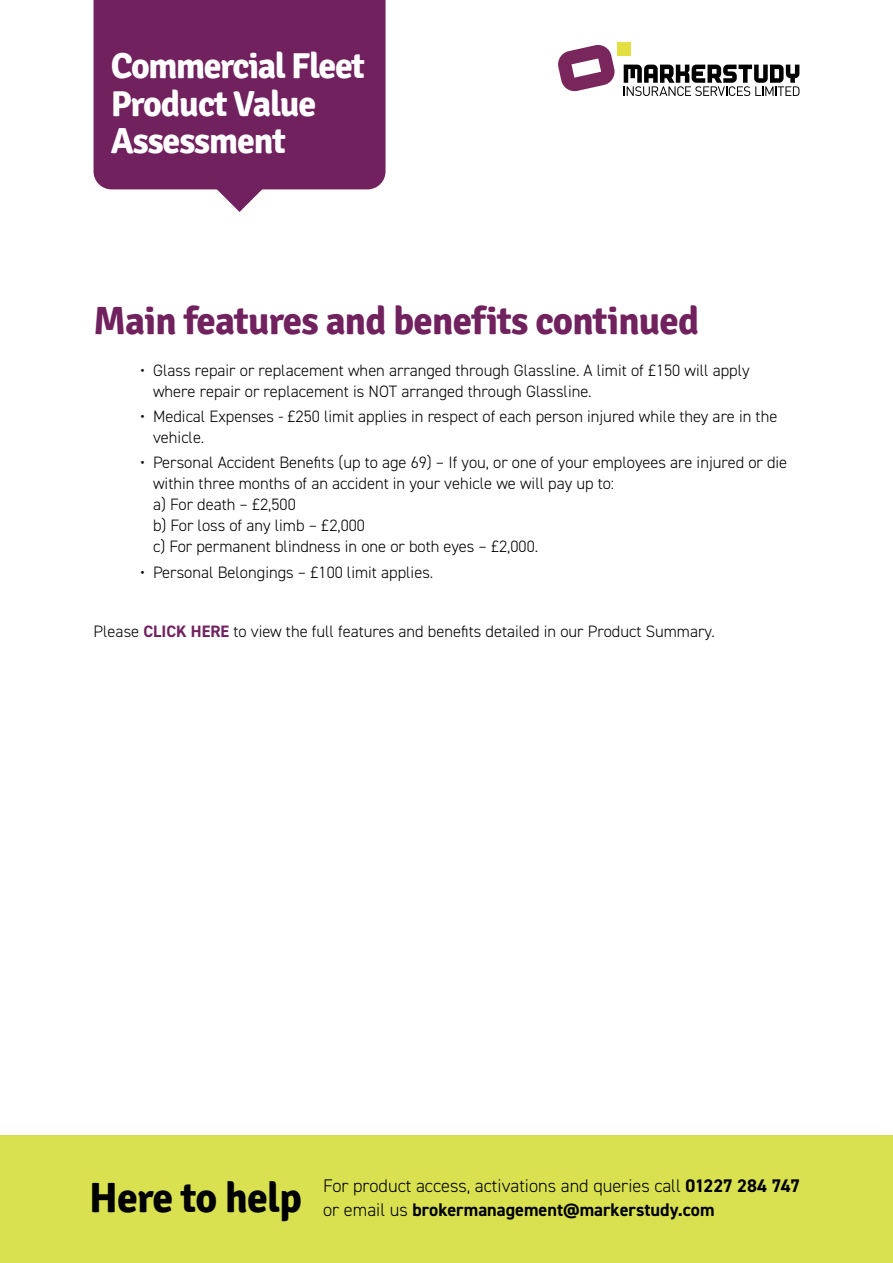
<style>
.page{position:relative;width:893px;height:1263px;background:#fff}
.page>*{position:absolute;margin:0;border:0;box-sizing:border-box;transform-origin:0 0}
.t1{font:700 42px "Signika";letter-spacing:-.02em;color:#000}
.t2{font:700 39px "Signika";letter-spacing:-.02em;color:#70215e}
.t3{font:700 36px/37.5px "Signika";letter-spacing:-.035em;color:#fff}
.t4{font:300 18.3px "DIN2014";color:#000}
.t5{font:700 18.3px "DIN2014";color:#000}
.t6{font:300 16.5px/21px "DIN2014";color:#000}
.s1{font-weight:700;color:#70215e}
.s2{font-weight:700}
.s3{font-weight:300}
</style>
<div class="page">
<div style="left:94px;top:0;width:292px;height:189px;background:#70215e"></div>
<svg style="left:215px;top:164px;width:49px;height:48px"></svg>
<div style="left:0;top:1135px;width:893px;height:128px;background:#d9e151"></div>
<svg style="left:558px;top:45px;width:57px;height:47px"></svg>
<div style="left:617px;top:42px;width:14px;height:14px;background:#e1e040"></div>
<svg style="left:624px;top:65px;width:175px;height:31px"></svg>
<h3 class="t3" style="left:111px;top:48px;width:256px">Commercial Fleet<br>Product Value<br>Assessment</h3>
<p class="t2" style="left:94px;top:298px;width:607px">Main features and benefits continued</p>
<p class="t6" style="left:153px;top:360px;width:598px;text-indent:-13px">• Glass repair or replacement when arranged through Glassline. A limit of £150 will apply where repair or replacement is NOT arranged through Glassline.</p>
<p class="t6" style="left:153px;top:406px;width:626px;text-indent:-13px">• Medical Expenses - £250 limit applies in respect of each person injured while they are in the vehicle.</p>
<p class="t6" style="left:153px;top:452px;width:636px;text-indent:-13px">• Personal Accident Benefits (up to age 69) – If you, or one of your employees are injured or die within three months of an accident in your vehicle we will pay up to:</p>
<p class="t6" style="left:153px;top:494px;width:144px">a) For death – £2,500</p>
<p class="t6" style="left:153px;top:515px;width:213px">b) For loss of any limb – £2,000</p>
<p class="t6" style="left:153px;top:536px;width:387px">c) For permanent blindness in one or both eyes – £2,000.</p>
<p class="t6" style="left:140px;top:561px;width:295px">• Personal Belongings – £100 limit applies.</p>
<p class="t6" style="left:94px;top:620px;width:623px">Please <span class="s1">CLICK HERE</span> to view the full features and benefits detailed in our Product Summary.</p>
<h1 class="t1" style="left:89px;top:1172px;width:214px">Here to help</h1>
<p class="t4" style="left:323px;top:1175px;width:478px">For product access, activations and queries call <span class="s2">01227 284 747</span></p>
<p class="t5" style="left:323px;top:1198px;width:393px"><span class="s3">or email us</span> brokermanagement@markerstudy.com</p>
</div>
